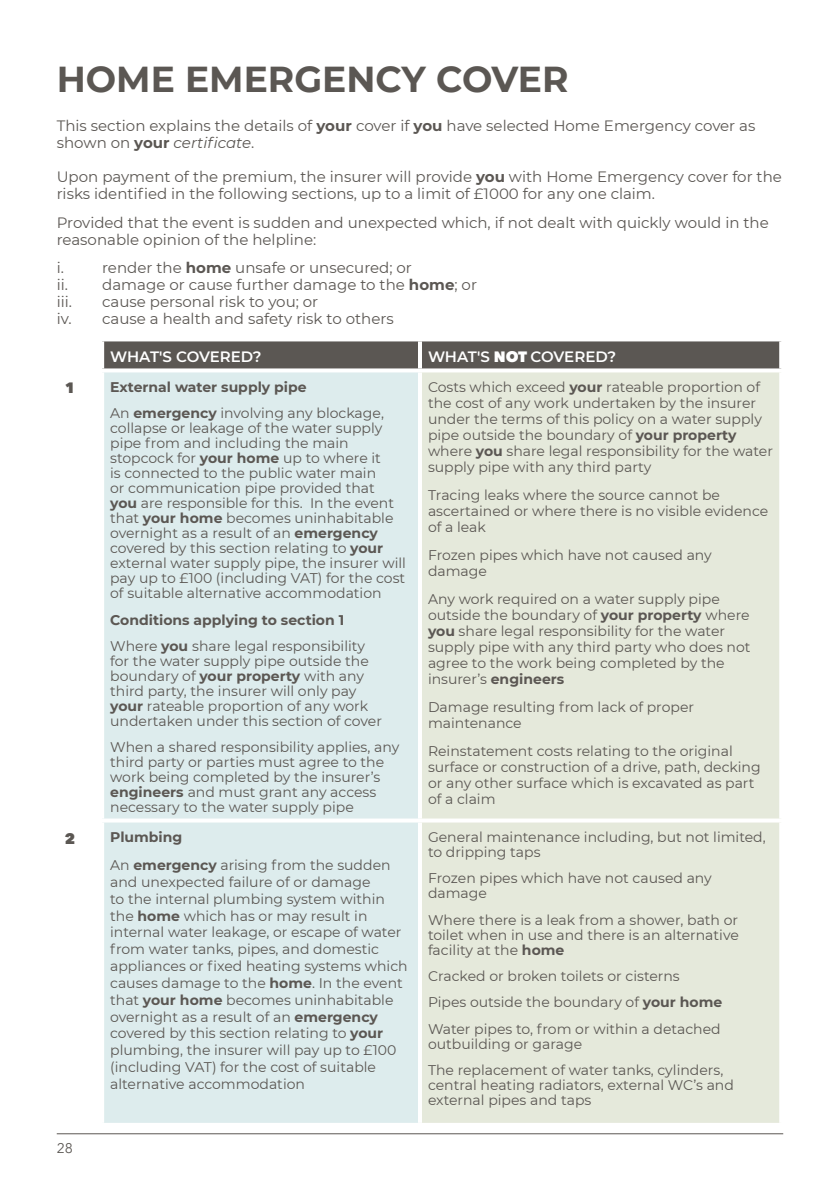
<style>
.page{position:relative;width:840px;height:1191px;background:#fff}
.page>*{position:absolute;margin:0;border:0;box-sizing:border-box;transform-origin:0 0}
.t1{font:700 36px "Montserrat";color:#5b5753}
.t2{font:15px/17px "Montserrat";color:#5b5753}
.t3{font:600 15px "Montserrat";letter-spacing:-.015em;color:#fff}
.t4{font:800 15px "Avenir Next";color:#5b5753}
.t5{font:14px/15px "Montserrat";color:#5b5753}
.t6{font:700 14px/26.4px "Montserrat";color:#5b5753}
.t7{font:14px "Avenir Next";color:#5b5753}
.s1{font-weight:700}
.s2{font-style:italic}
.s3{font-family:"Avenir Next";font-weight:800}
.s4{font-weight:400}
</style>
<div class="page">
<hr style="left:57px;top:1133px;width:725px;height:1px;background:#5b5753">
<div style="left:104px;top:341px;width:674px;height:27px;background:#5b5753"></div>
<div style="left:104px;top:372px;width:314px;height:750px;background:#ddeced"></div>
<div style="left:422px;top:372px;width:356px;height:750px;background:#e5e9db"></div>
<svg style="left:778px;top:372px;width:2px;height:446px"></svg>
<svg style="left:422px;top:818px;width:358px;height:4px"></svg>
<svg style="left:778px;top:822px;width:2px;height:300px"></svg>
<svg style="left:422px;top:1122px;width:358px;height:1px"></svg>
<hr style="left:418px;top:341px;width:4px;height:27px;background:#fff">
<svg style="left:778px;top:341px;width:4px;height:27px"></svg>
<svg style="left:102px;top:368px;width:318px;height:1px"></svg>
<svg style="left:420px;top:368px;width:362px;height:1px"></svg>
<svg style="left:104px;top:818px;width:314px;height:4px"></svg>
<svg style="left:104px;top:1122px;width:314px;height:1px"></svg>
<h1 class="t1" style="left:57px;top:53px;width:513px">HOME EMERGENCY COVER</h1>
<p class="t2" style="left:57px;top:117px;width:699px">This section explains the details of <span class="s1">your</span> cover if <span class="s1">you</span> have selected Home Emergency cover as shown on <span class="s1">your</span> <span class="s2">certificate</span>.</p>
<p class="t2" style="left:57px;top:168px;width:726px">Upon payment of the premium, the insurer will provide <span class="s1">you</span> with Home Emergency cover for the risks identified in the following sections, up to a limit of £1000 for any one claim.</p>
<p class="t2" style="left:57px;top:213px;width:713px">Provided that the event is sudden and unexpected which, if not dealt with quickly would in the reasonable opinion of the helpline:</p>
<p class="t2" style="left:57px;top:259px;width:9px">i.</p>
<p class="t2" style="left:57px;top:259px;width:421px;text-indent:45px">render the <span class="s1">home</span> unsafe or unsecured; or<br>ii. damage or cause further damage to the <span class="s1">home</span>; or iii.</p>
<p class="t2" style="left:57px;top:293px;width:338px;text-indent:45px">cause personal risk to you; or<br>iv. cause a health and safety risk to others</p>
<p class="t3" style="left:110px;top:346px;width:153px">WHAT'S COVERED?</p>
<p class="t3" style="left:428px;top:346px;width:189px">WHAT'S <span class="s3">NOT</span> COVERED?</p>
<p class="t4" style="left:65px;top:379px;width:12px">1</p>
<p class="t6" style="left:110px;top:373px;width:275px">External water supply pipe<br><span class="s4">An</span> emergency <span class="s4">involving any blockage,</span></p>
<p class="t5" style="left:110px;top:420px;width:297px">collapse or leakage of the water supply pipe from and including the main stopcock for <span class="s1">your home</span> up to where it<br>is connected to the public water main<br>or communication pipe provided that<br><span class="s1">you</span> are responsible for this. In the event that <span class="s1">your home</span> becomes uninhabitable overnight as a result of an <span class="s1">emergency </span>covered by this section relating to <span class="s1">your </span>external water supply pipe, the insurer will pay up to £100 (including VAT) for the cost of suitable alternative accommodation</p>
<p class="t6" style="left:110px;top:606px;width:256px">Conditions applying to section 1<br><span class="s4">Where</span> you <span class="s4">share legal responsibility</span></p>
<p class="t5" style="left:110px;top:653px;width:273px">for the water supply pipe outside the boundary of <span class="s1">your property</span> with any third party, the insurer will only pay <span class="s1">your</span> rateable proportion of any work undertaken under this section of cover</p>
<p class="t5" style="left:110px;top:739px;width:290px">When a shared responsibility applies, any third party or parties must agree to the work being completed by the insurer’s <span class="s1">engineers</span> and must grant any access necessary to the water supply pipe</p>
<p class="t4" style="left:65px;top:829px;width:12px">2</p>
<p class="t5" style="left:110px;top:822px;width:282px;line-height:28.2px"><span class="s1">Plumbing<br></span>An <span class="s1">emergency</span> arising from the sudden</p>
<p class="t5" style="left:110px;top:873px;width:299px;line-height:16.8px">and unexpected failure of or damage<br>to the internal plumbing system within the <span class="s1">home</span> which has or may result in internal water leakage, or escape of water from water tanks, pipes, and domestic appliances or fixed heating systems which causes damage to the <span class="s1">home</span>. In the event that <span class="s1">your home</span> becomes uninhabitable overnight as a result of an <span class="s1">emergency </span>covered by this section relating to <span class="s1">your </span>plumbing, the insurer will pay up to £100 (including VAT) for the cost of suitable alternative accommodation</p>
<p class="t7" style="left:57px;top:1135px;width:18px">28</p>
<p class="t5" style="left:428px;top:378px;width:346px;line-height:16px">Costs which exceed <span class="s1">your</span> rateable proportion of the cost of any work undertaken by the insurer under the terms of this policy on a water supply pipe outside the boundary of <span class="s1">your property </span>where <span class="s1">you</span> share legal responsibility for the water supply pipe with any third party</p>
<p class="t5" style="left:428px;top:486px;width:341px;line-height:16px">Tracing leaks where the source cannot be ascertained or where there is no visible evidence of a leak</p>
<p class="t5" style="left:428px;top:546px;width:285px;line-height:16px">Frozen pipes which have not caused any damage</p>
<p class="t5" style="left:428px;top:590px;width:324px;line-height:16px">Any work required on a water supply pipe outside the boundary of <span class="s1">your property</span> where <span class="s1">you</span> share legal responsibility for the water supply pipe with any third party who does not agree to the work being completed by the insurer’s <span class="s1">engineers</span></p>
<p class="t5" style="left:428px;top:698px;width:267px;line-height:16px">Damage resulting from lack of proper maintenance</p>
<p class="t5" style="left:428px;top:742px;width:334px;line-height:16px">Reinstatement costs relating to the original surface or construction of a drive, path, decking or any other surface which is excavated as part of a claim</p>
<p class="t5" style="left:428px;top:829px;width:339px">General maintenance including, but not limited, to dripping taps</p>
<p class="t5" style="left:428px;top:870px;width:285px">Frozen pipes which have not caused any damage</p>
<p class="t5" style="left:428px;top:911px;width:312px;text-align:justify">Where there is a leak from a shower, bath or toilet when in use and there is an alternative facility at the <span class="s1">home</span></p>
<p class="t5" style="left:428px;top:962px;width:296px;line-height:26.4px">Cracked or broken toilets or cisterns<br>Pipes outside the boundary of <span class="s1">your home<br></span>Water pipes to, from or within a detached</p>
<p class="t5" style="left:428px;top:1030px;width:296px;line-height:26.4px">outbuilding or garage<br>The replacement of water tanks, cylinders,</p>
<p class="t5" style="left:428px;top:1077px;width:307px">central heating radiators, external WC’s and external pipes and taps</p>
</div>
